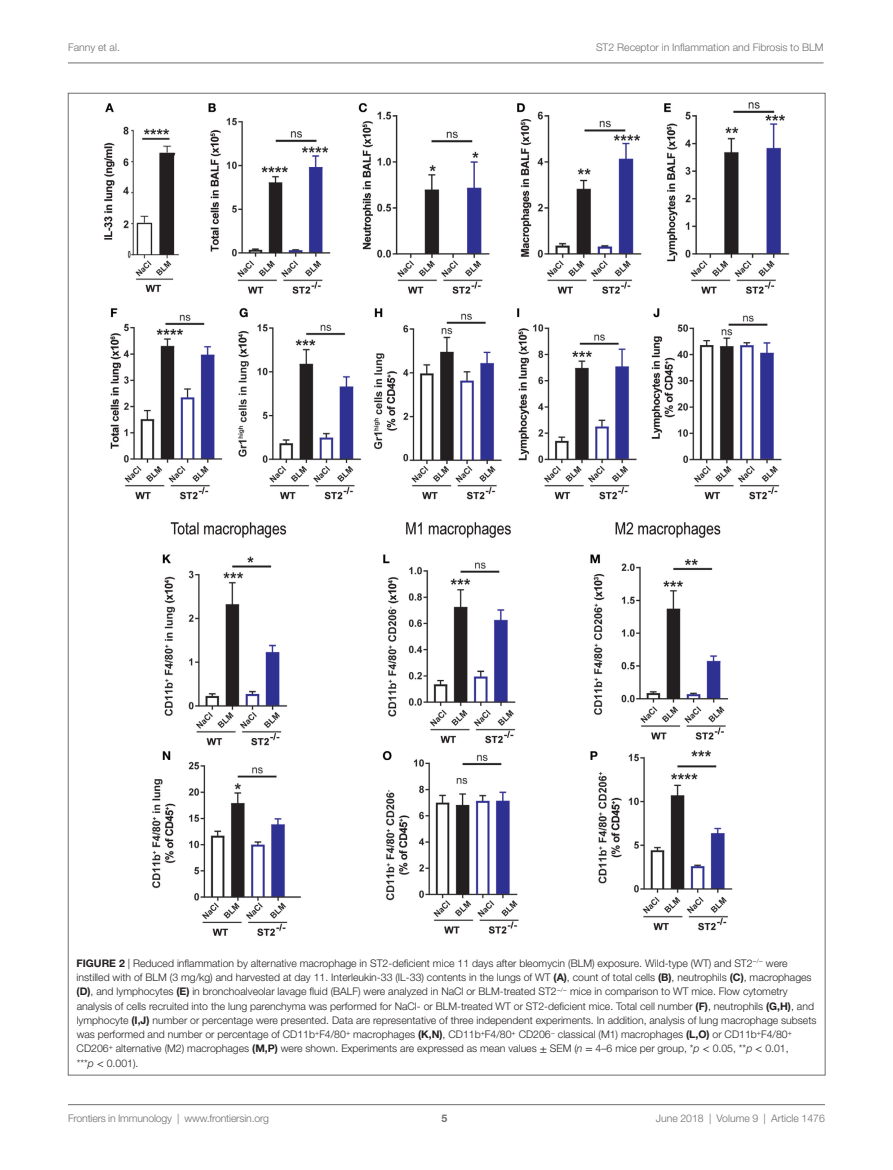
<style>
.page{position:relative;width:893px;height:1170px;background:#fff}
.page>*{position:absolute;margin:0;border:0;box-sizing:border-box;transform-origin:0 0}
.t1{font:300 10.5px/14.2px "Helvetica Neue LT Std";color:#231f20}
.t2{font:300 10.5px "Helvetica Neue LT Std";color:#6c6d70}
.t3{font:700 10.5px "Helvetica Neue LT Std";color:#6c6d70}
.s1{font-weight:700}
.s2{font-family:"STIX General";font-weight:400}
.s3{font-style:italic}
</style>
<div class="page">
<img style="left:104px;top:102px;width:686px;height:834px">
<hr style="left:68px;top:1104px;width:757px;height:1px;background:#6c6d70">
<hr style="left:68px;top:63px;width:755px;height:1px;background:#6c6d70">
<p class="t2" style="left:68px;top:41px;width:53px">Fanny et al.</p>
<p class="t2" style="left:596px;top:41px;width:229px">ST2 Receptor in Inflammation and Fibrosis to BLM</p>
<p class="t1" style="left:77px;top:955px;width:741px"><span class="s1">FIGURE 2</span> | Reduced inflammation by alternative macrophage in ST2-deficient mice 11 days after bleomycin (BLM) exposure. Wild-type (WT) and ST2<sup>−</sup><sup>/</sup><sup>−</sup> were instilled with of BLM (3 mg/kg) and harvested at day 11. Interleukin-33 (IL-33) contents in the lungs of WT <span class="s1">(A)</span>, count of total cells <span class="s1">(B)</span>, neutrophils <span class="s1">(C)</span>, macrophages <span class="s1">(D)</span>, and lymphocytes <span class="s1">(E)</span> in bronchoalveolar lavage fluid (BALF) were analyzed in NaCl or BLM-treated ST2<sup>−</sup><sup>/</sup><sup>−</sup> mice in comparison to WT mice. Flow cytometry analysis of cells recruited into the lung parenchyma was performed for NaCl- or BLM-treated WT or ST2-deficient mice. Total cell number <span class="s1">(F)</span>, neutrophils <span class="s1">(G,H)</span>, and lymphocyte <span class="s1">(I,J)</span> number or percentage were presented. Data are representative of three independent experiments. In addition, analysis of lung macrophage subsets was performed and number or percentage of CD11b<sup>+</sup>F4/80<sup>+</sup> macrophages <span class="s1">(K,N)</span>, CD11b<sup>+</sup>F4/80<sup>+</sup> CD206<sup>−</sup> classical (M1) macrophages <span class="s1">(L,O)</span> or CD11b<sup>+</sup>F4/80<sup>+ </sup>CD206<sup>+</sup> alternative (M2) macrophages <span class="s1">(M,P)</span> were shown. Experiments are expressed as mean values <span class="s2">±</span> SEM (<span class="s3">n</span> <span class="s2">=</span> 4–6 mice per group, *<span class="s3">p</span> <span class="s2">&lt;</span> 0.05, **<span class="s3">p</span> <span class="s2">&lt;</span> 0.01,<br>***<span class="s3">p</span> <span class="s2">&lt;</span> 0.001).</p>
<p class="t2" style="left:68px;top:1111px;width:203px">Frontiers in Immunology | www.frontiersin.org</p>
<p class="t2" style="left:656px;top:1111px;width:171px">June 2018 | Volume 9 | Article 1476</p>
<p class="t3" style="left:441px;top:1111px;width:7px">5</p>
</div>
